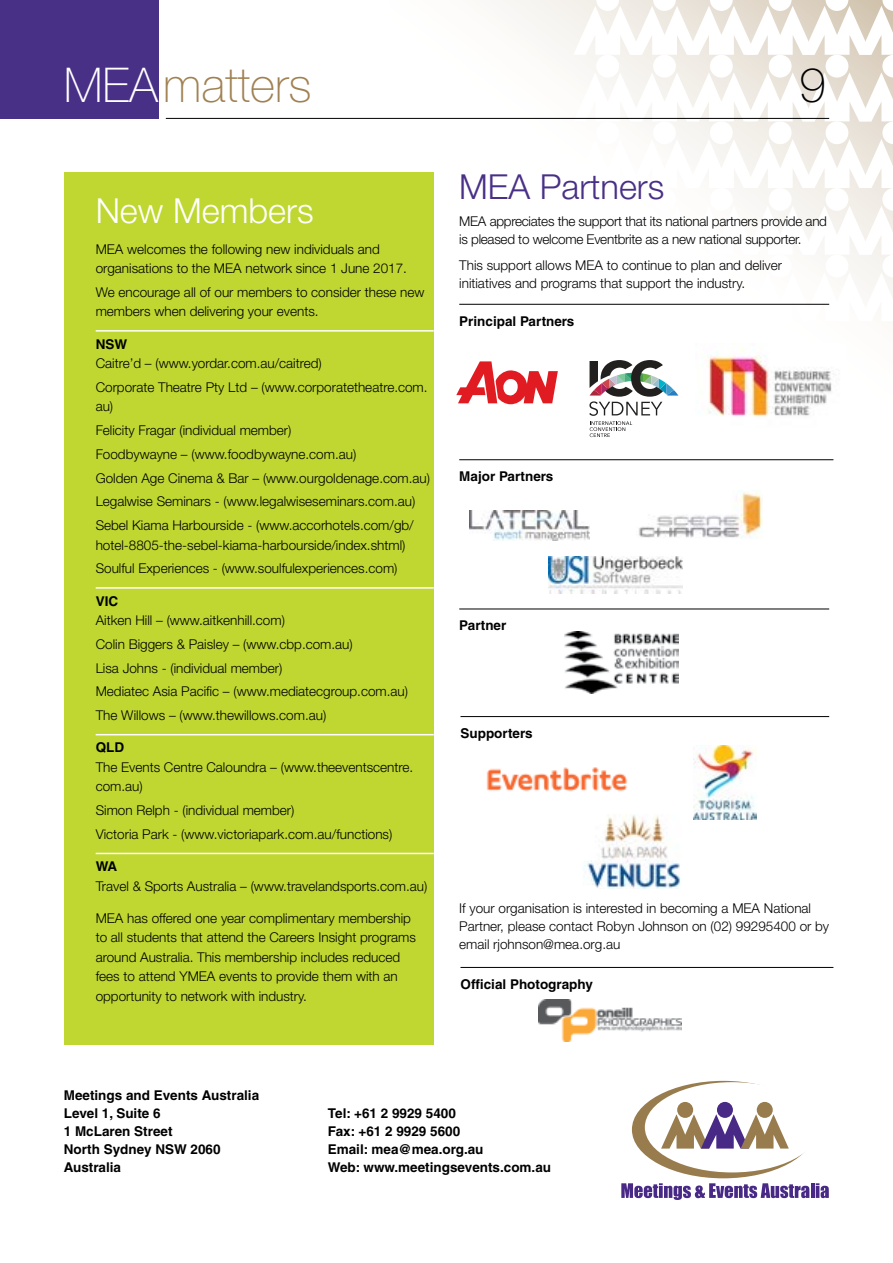
<style>
.page{position:relative;width:893px;height:1263px;background:#fff}
.page>*{position:absolute;margin:0;border:0;box-sizing:border-box;transform-origin:0 0}
.t1{font:100 48px "Helvetica Neue";color:#a08152}
.t2{font:100 48px "Helvetica Neue";color:#000}
.t3{font:300 34.5px "Helvetica Neue";color:#493087}
.t4{font:300 34.5px "Helvetica Neue";color:#fff}
.t5{font:300 13.5px/23.7px "Helvetica Neue";color:#000}
.t6{font:700 13.5px/18px "Helvetica";color:#000}
.t7{font:300 13.5px/18px "Helvetica Neue";letter-spacing:-.02em;color:#000}
.s1{color:#fff}
</style>
<div class="page">
<svg style="left:573px;top:0;width:319px;height:305px"></svg>
<div style="left:64px;top:172px;width:370px;height:872px;background:#bfd730"></div>
<hr style="left:96px;top:330px;width:338px;height:2px;background:#fff">
<hr style="left:96px;top:587px;width:338px;height:2px;background:#fff">
<hr style="left:96px;top:734px;width:338px;height:1px;background:#fff">
<hr style="left:96px;top:853px;width:338px;height:1px;background:#fff">
<div style="left:0;top:0;width:159px;height:119px;background:#493087"></div>
<svg style="left:621px;top:1183px;width:188px;height:17px"></svg>
<hr style="left:811px;top:1183px;width:3px;height:15px;background:#482986">
<svg style="left:816px;top:1183px;width:13px;height:15px"></svg>
<div style="left:632px;top:1081px;width:183px;height:97px;background:#987c4d;border-radius:50%"></div>
<div style="left:645px;top:1082px;width:174px;height:90px;background:#fff;border-radius:50%"></div>
<div style="left:677px;top:1102px;width:16px;height:16px;background:#987c4d;border-radius:50%"></div>
<div style="left:717px;top:1102px;width:16px;height:16px;background:#482986;border-radius:50%"></div>
<div style="left:757px;top:1102px;width:16px;height:16px;background:#987c4d;border-radius:50%"></div>
<svg style="left:661px;top:1114px;width:128px;height:34px"></svg>
<hr style="left:166px;top:118px;width:663px;height:1px;background:#000">
<hr style="left:459px;top:459px;width:374px;height:1px;background:#000">
<hr style="left:459px;top:304px;width:370px;height:1px;background:#000">
<hr style="left:459px;top:609px;width:370px;height:1px;background:#000">
<hr style="left:460px;top:716px;width:369px;height:1px;background:#000">
<hr style="left:460px;top:967px;width:373px;height:1px;background:#000">
<img style="left:707px;top:344px;width:127px;height:73px">
<svg style="left:589px;top:360px;width:89px;height:77px"></svg>
<svg style="left:456px;top:361px;width:102px;height:43px"></svg>
<img style="left:694px;top:745px;width:62px;height:74px">
<img style="left:584px;top:814px;width:96px;height:75px">
<img style="left:469px;top:511px;width:120px;height:30px">
<img style="left:639px;top:491px;width:124px;height:47px">
<img style="left:548px;top:556px;width:134px;height:38px">
<img style="left:565px;top:631px;width:114px;height:62px">
<img style="left:538px;top:999px;width:144px;height:43px">
<img style="left:486px;top:767px;width:142px;height:25px">
<h1 class="t1" style="left:64px;top:58px;width:249px"><span class="s1">MEA</span> matters</h1>
<h1 class="t2" style="left:799px;top:58px;width:28px">9</h1>
<h2 class="t4" style="left:96px;top:189px;width:219px">New Members</h2>
<p class="t5" style="left:96px;top:239px;width:313px;line-height:19.5px">MEA welcomes the following new individuals and organisations to the MEA network since 1 June 2017.</p>
<p class="t5" style="left:96px;top:282px;width:330px;line-height:19.5px">We encourage all of our members to consider these new members when delivering your events.</p>
<p class="t6" style="left:96px;top:335px;width:33px">NSW</p>
<p class="t5" style="left:96px;top:351px;width:333px">Caitre’d – (www.yordar.com.au/caitred)<br>Corporate Theatre Pty Ltd – (www.corporatetheatre.com.</p>
<p class="t5" style="left:96px;top:394px;width:336px">au)<br>Felicity Fragar (individual member)<br>Foodbywayne – (www.foodbywayne.com.au)<br>Golden Age Cinema &amp; Bar – (www.ourgoldenage.com.au)<br>Legalwise Seminars - (www.legalwiseseminars.com.au)<br>Sebel Kiama Harbourside - (www.accorhotels.com/gb/</p>
<p class="t5" style="left:96px;top:533px;width:311px">hotel-8805-the-sebel-kiama-harbourside/index.shtml)<br>Soulful Experiences - (www.soulfulexperiences.com)</p>
<p class="t6" style="left:96px;top:592px;width:24px">VIC</p>
<p class="t5" style="left:96px;top:608px;width:314px">Aitken Hill – (www.aitkenhill.com)<br>Colin Biggers &amp; Paisley – (www.cbp.com.au)<br>Lisa Johns - (individual member)<br>Mediatec Asia Pacific – (www.mediatecgroup.com.au)<br>The Willows – (www.thewillows.com.au)</p>
<p class="t6" style="left:96px;top:738px;width:30px">QLD</p>
<p class="t5" style="left:96px;top:757px;width:319px;line-height:19.5px">The Events Centre Caloundra – (www.theeventscentre. com.au)</p>
<p class="t5" style="left:96px;top:798px;width:298px">Simon Relph - (individual member)<br>Victoria Park - (www.victoriapark.com.au/functions)</p>
<p class="t6" style="left:96px;top:857px;width:23px">WA</p>
<p class="t5" style="left:96px;top:874px;width:333px">Travel &amp; Sports Australia – (www.travelandsports.com.au)</p>
<p class="t5" style="left:96px;top:908px;width:322px;line-height:19.5px">MEA has offered one year complimentary membership to all students that attend the Careers Insight programs around Australia. This membership includes reduced fees to attend YMEA events to provide them with an opportunity to network with industry.</p>
<h2 class="t3" style="left:459px;top:166px;width:207px">MEA Partners</h2>
<p class="t7" style="left:459px;top:212px;width:369px">MEA appreciates the support that its national partners provide and is pleased to welcome Eventbrite as a new national supporter.</p>
<p class="t5" style="left:459px;top:256px;width:324px;line-height:18px">This support allows MEA to continue to plan and deliver initiatives and programs that support the industry.</p>
<p class="t6" style="left:459px;top:312px;width:117px">Principal Partners</p>
<p class="t6" style="left:459px;top:467px;width:96px">Major Partners</p>
<p class="t6" style="left:459px;top:616px;width:49px">Partner</p>
<p class="t6" style="left:460px;top:724px;width:74px">Supporters</p>
<p class="t5" style="left:459px;top:898px;width:371px;line-height:18px">If your organisation is interested in becoming a MEA National<br>Partner, please contact Robyn Johnson on (02) 99295400 or by email rjohnson@mea.org.au</p>
<p class="t6" style="left:460px;top:975px;width:134px">Official Photography</p>
<p class="t6" style="left:64px;top:1086px;width:197px">Meetings and Events Australia<br>Level 1, Suite 6</p>
<p class="t6" style="left:328px;top:1104px;width:130px">Tel: +61 2 9929 5400</p>
<p class="t6" style="left:64px;top:1122px;width:110px">1 McLaren Street</p>
<p class="t6" style="left:328px;top:1122px;width:134px">Fax: +61 2 9929 5600</p>
<p class="t6" style="left:64px;top:1140px;width:158px">North Sydney NSW 2060</p>
<p class="t6" style="left:328px;top:1140px;width:157px">Email: mea@mea.org.au</p>
<p class="t6" style="left:64px;top:1158px;width:59px">Australia</p>
<p class="t6" style="left:328px;top:1158px;width:225px">Web: www.meetingsevents.com.au</p>
</div>
